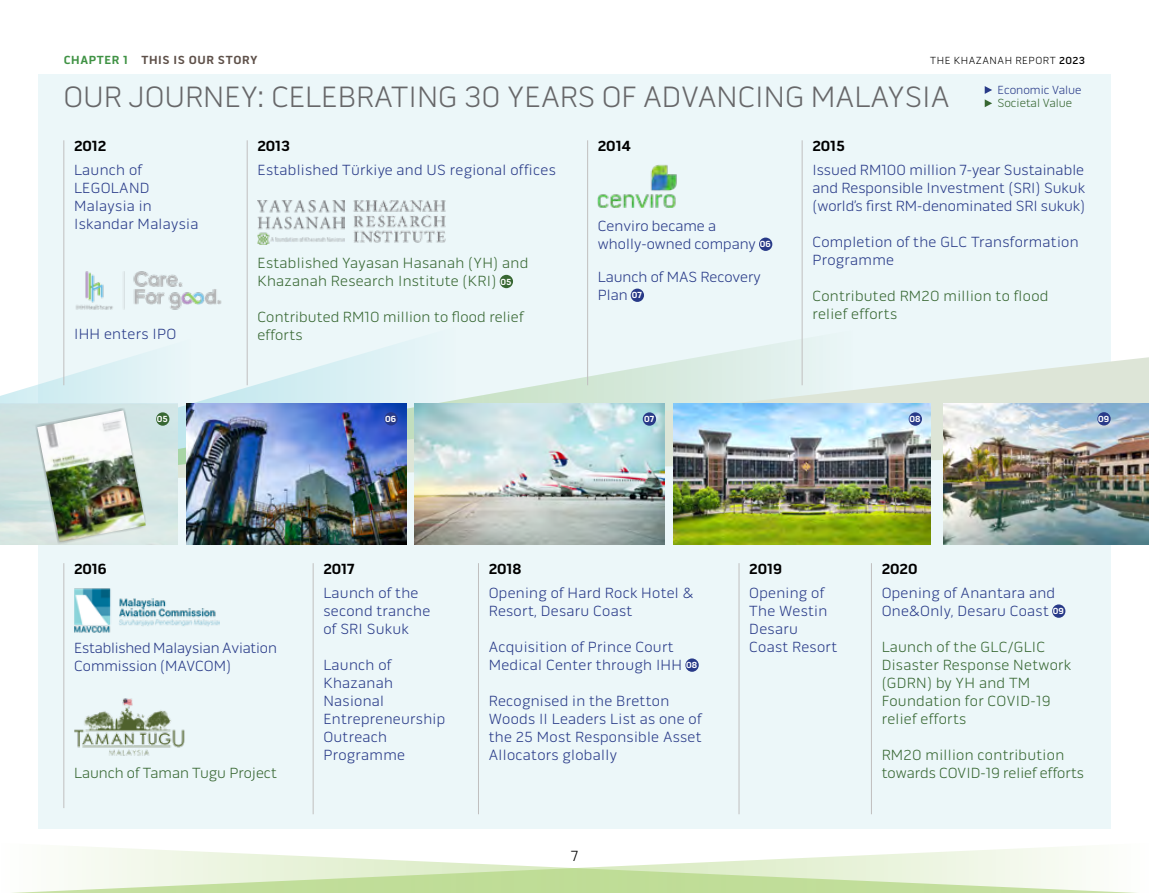
<style>
.page{position:relative;width:1149px;height:893px;background:#fff}
.page>*{position:absolute;margin:0;border:0;box-sizing:border-box;transform-origin:0 0}
.t1{font:300 30px "Pill Gothic 600 mg";color:#676769}
.t2{font:300 15px/18px "Pill Gothic 600 mg";letter-spacing:.02em;color:#283a88}
.t3{font:300 15px/18px "Pill Gothic 600 mg";letter-spacing:.02em;color:#376732}
.t4{font:300 15px/18px "Pill Gothic 600 mg";color:#283a88}
.t5{font:300 15px/18px "Pill Gothic 600 mg";letter-spacing:-.01em;color:#283a88}
.t6{font:700 15px "Pill Gothic 600 mg";color:#000}
.t7{font:300 15px "Pill Gothic 600 mg";color:#376732}
.t8{font:300 15px "Pill Gothic 600 mg";color:#000}
.t9{font:700 12px "Pill Gothic 600 mg";letter-spacing:.05em;color:#5e5049}
.t10{font:300 12px "Pill Gothic 600 mg";color:#283a88}
.t11{font:300 12px "Pill Gothic 600 mg";color:#376732}
.t12{font:300 10.5px "Pill Gothic 600 mg";letter-spacing:.05em;color:#000}
.t13{font:700 9px "Pill Gothic 600 mg";color:#fff}
.s1{color:#3f9244}
.s2{font-weight:500}
.s3{font-weight:700;font-size:9px;color:#fff}
</style>
<div class="page">
<svg style="left:12px;top:846px;width:1125px;height:47px"></svg>
<div style="left:38px;top:74px;width:1072px;height:755px;background:#ecf7f9"></div>
<svg style="left:64px;top:330px;width:739px;height:27px"></svg>
<svg style="left:190px;top:357px;width:958px;height:124px"></svg>
<hr style="left:63px;top:140px;width:1px;height:245px;background:#c0bfbf">
<hr style="left:247px;top:140px;width:1px;height:245px;background:#c0bfbf">
<hr style="left:801px;top:140px;width:1px;height:245px;background:#c0bfbf">
<img style="left:257px;top:200px;width:87px;height:44px">
<img style="left:353px;top:200px;width:93px;height:43px">
<div style="left:499px;top:275px;width:14px;height:13px;background:#376732;border-radius:50%"></div>
<hr style="left:63px;top:563px;width:1px;height:245px;background:#c0bfbf">
<img style="left:74px;top:588px;width:146px;height:45px">
<img style="left:74px;top:698px;width:111px;height:58px">
<hr style="left:313px;top:563px;width:1px;height:251px;background:#c0bfbf">
<hr style="left:478px;top:563px;width:1px;height:251px;background:#c0bfbf">
<hr style="left:738px;top:563px;width:1px;height:251px;background:#c0bfbf">
<hr style="left:870px;top:563px;width:1px;height:251px;background:#c0bfbf">
<div style="left:685px;top:658px;width:13px;height:14px;background:#283a88;border-radius:50%"></div>
<div style="left:1051px;top:604px;width:14px;height:14px;background:#283a88;border-radius:50%"></div>
<img style="left:75px;top:271px;width:147px;height:39px">
<hr style="left:587px;top:140px;width:1px;height:245px;background:#c0bfbf">
<div style="left:758px;top:238px;width:14px;height:13px;background:#283a88;border-radius:50%"></div>
<div style="left:630px;top:289px;width:14px;height:13px;background:#283a88;border-radius:50%"></div>
<img style="left:597px;top:164px;width:80px;height:44px">
<svg style="left:0;top:339px;width:190px;height:206px"></svg>
<img style="left:37px;top:410px;width:109px;height:132px">
<div style="left:156px;top:412px;width:13px;height:14px;background:#376732;border-radius:50%"></div>
<img style="left:414px;top:404px;width:250px;height:141px">
<div style="left:642px;top:412px;width:14px;height:14px;background:#283a88;border-radius:50%"></div>
<img style="left:943px;top:404px;width:205px;height:140px">
<div style="left:1096px;top:412px;width:14px;height:13px;background:#283a88;border-radius:50%"></div>
<img style="left:186px;top:404px;width:220px;height:140px">
<div style="left:384px;top:412px;width:13px;height:13px;background:#283a88;border-radius:50%"></div>
<img style="left:673px;top:404px;width:257px;height:141px">
<div style="left:908px;top:412px;width:13px;height:14px;background:#283a88;border-radius:50%"></div>
<svg style="left:984px;top:86px;width:7px;height:21px"></svg>
<p class="t9" style="left:64px;top:53px;width:195px"><span class="s1">CHAPTER 1</span> THIS IS OUR STORY</p>
<p class="t12" style="left:929px;top:54px;width:156px">THE KHAZANAH REPORT <span class="s2">2023</span></p>
<h1 class="t1" style="left:63px;top:80px;width:887px">OUR JOURNEY: CELEBRATING 30 YEARS OF ADVANCING MALAYSIA</h1>
<p class="t10" style="left:997px;top:83px;width:86px">Economic Value</p>
<p class="t11" style="left:997px;top:96px;width:76px">Societal Value</p>
<p class="t6" style="left:257px;top:137px;width:34px">2013</p>
<p class="t6" style="left:74px;top:137px;width:34px">2012</p>
<p class="t6" style="left:812px;top:137px;width:34px">2015</p>
<p class="t2" style="left:257px;top:161px;width:300px">Established Türkiye and US regional offices</p>
<p class="t6" style="left:597px;top:137px;width:34px">2014</p>
<p class="t2" style="left:74px;top:161px;width:126px">Launch of<br>LEGOLAND<br>Malaysia in<br>Iskandar Malaysia</p>
<p class="t2" style="left:812px;top:161px;width:274px;text-align:justify">Issued RM100 million 7-year Sustainable and Responsible Investment (SRI) Sukuk (world’s first RM-denominated SRI sukuk)</p>
<p class="t2" style="left:812px;top:233px;width:268px">Completion of the GLC Transformation<br>Programme</p>
<p class="t3" style="left:812px;top:287px;width:237px">Contributed RM20 million to flood relief efforts</p>
<p class="t4" style="left:597px;top:217px;width:174px">Cenviro became a wholly-owned company <span class="s3">06</span></p>
<p class="t4" style="left:597px;top:268px;width:165px">Launch of MAS Recovery<br>Plan <span class="s3">07</span></p>
<p class="t3" style="left:257px;top:254px;width:272px">Established Yayasan Hasanah (YH) and<br>Khazanah Research Institute (KRI) <span class="s3">05</span></p>
<p class="t3" style="left:257px;top:308px;width:267px">Contributed RM10 million to flood relief efforts</p>
<p class="t2" style="left:74px;top:325px;width:104px">IHH enters IPO</p>
<p class="t13" style="left:157px;top:414px;width:12px">05</p>
<p class="t13" style="left:385px;top:413px;width:12px">06</p>
<p class="t13" style="left:643px;top:414px;width:12px">07</p>
<p class="t13" style="left:909px;top:414px;width:13px">08</p>
<p class="t13" style="left:1097px;top:413px;width:12px">09</p>
<p class="t6" style="left:74px;top:560px;width:34px">2016</p>
<p class="t5" style="left:74px;top:639px;width:204px">Established Malaysian Aviation<br>Commission (MAVCOM)</p>
<p class="t7" style="left:74px;top:764px;width:204px">Launch of Taman Tugu Project</p>
<p class="t6" style="left:323px;top:560px;width:33px">2017</p>
<p class="t6" style="left:488px;top:560px;width:34px">2018</p>
<p class="t6" style="left:749px;top:560px;width:34px">2019</p>
<p class="t6" style="left:881px;top:560px;width:37px">2020</p>
<p class="t2" style="left:323px;top:583px;width:108px">Launch of the second tranche of SRI Sukuk</p>
<p class="t2" style="left:323px;top:655px;width:123px">Launch of<br>Khazanah<br>Nasional<br>Entrepreneurship<br>Outreach<br>Programme</p>
<p class="t2" style="left:749px;top:583px;width:89px">Opening of<br>The Westin<br>Desaru<br>Coast Resort</p>
<p class="t2" style="left:881px;top:583px;width:184px">Opening of Anantara and<br>One&amp;Only, Desaru Coast <span class="s3">09</span></p>
<p class="t2" style="left:488px;top:583px;width:206px">Opening of Hard Rock Hotel &amp;<br>Resort, Desaru Coast</p>
<p class="t2" style="left:488px;top:637px;width:210px">Acquisition of Prince Court<br>Medical Center through IHH <span class="s3">08</span></p>
<p class="t2" style="left:488px;top:691px;width:214px">Recognised in the Bretton<br>Woods II Leaders List as one of the 25 Most Responsible Asset<br>Allocators globally</p>
<p class="t3" style="left:881px;top:637px;width:191px">Launch of the GLC/GLIC<br>Disaster Response Network (GDRN) by YH and TM<br>Foundation for COVID-19 relief efforts</p>
<p class="t3" style="left:881px;top:745px;width:204px">RM20 million contribution towards COVID-19 relief efforts</p>
<p class="t8" style="left:571px;top:847px;width:8px">7</p>
</div>
